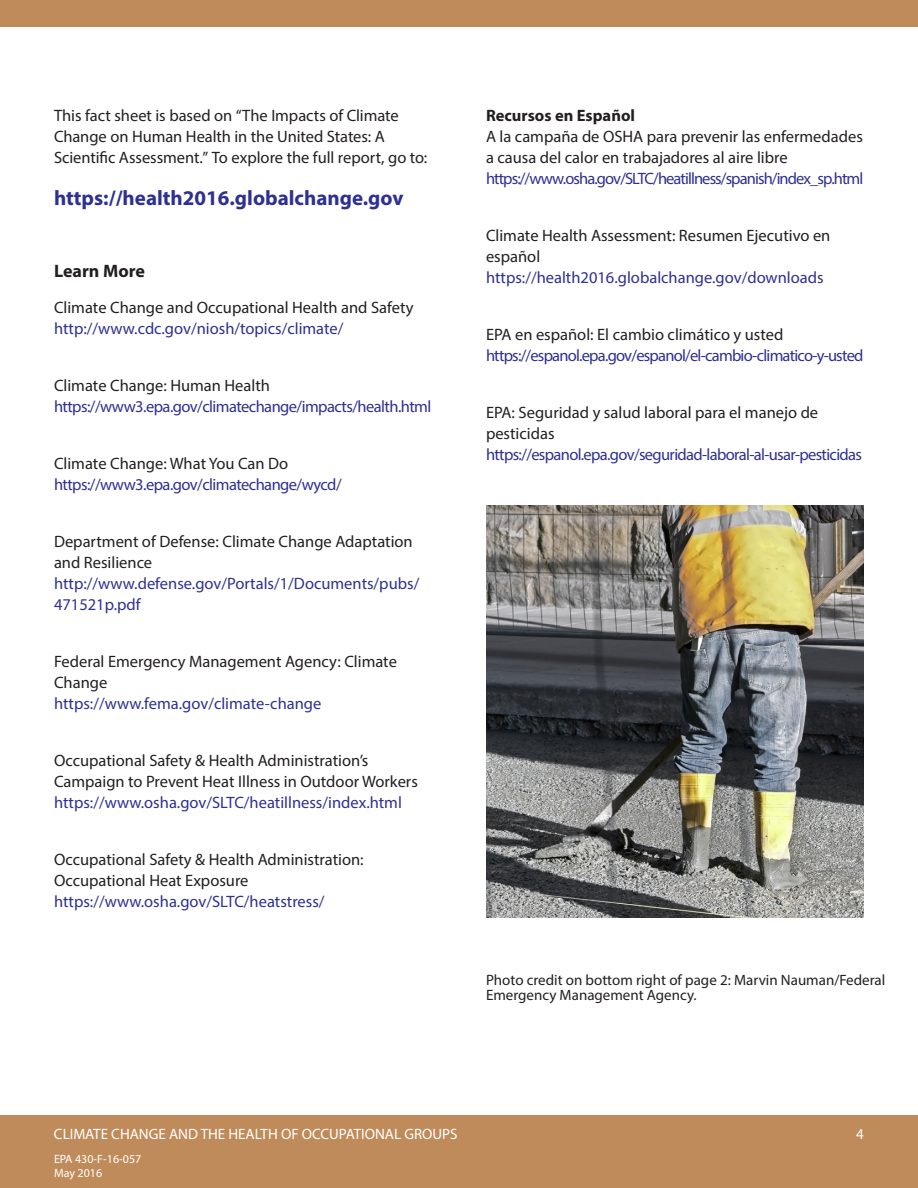
<style>
.page{position:relative;width:918px;height:1188px;background:#fff}
.page>*{position:absolute;margin:0;border:0;box-sizing:border-box;transform-origin:0 0}
.t1{font:700 21px "Myriad Pro";color:#2e3092}
.t2{font:700 18px "Myriad Pro";color:#231f20}
.t3{font:16.5px/21px "Myriad Pro";color:#231f20}
.t4{font:16.5px/21px "Myriad Pro";color:#2e3092}
.t5{font:16.5px "Myriad Pro";letter-spacing:-.03em;color:#2e3092}
.t6{font:16.5px "Myriad Pro";letter-spacing:-.055em;color:#2e3092}
.t7{font:700 16.5px "Myriad Pro";color:#231f20}
.t8{font:15px/15px "Myriad Pro";color:#231f20}
.t9{font:15px "Myriad Pro";color:#fff}
.t10{font:12px/13.5px "Myriad Pro";color:#fff}
</style>
<div class="page">
<div style="left:0;top:0;width:918px;height:27px;background:#c08b5a"></div>
<img style="left:486px;top:506px;width:378px;height:411px">
<div style="left:0;top:1116px;width:918px;height:72px;background:#c08b5a"></div>
<p class="t3" style="left:54px;top:105px;width:375px">This fact sheet is based on “The Impacts of Climate<br>Change on Human Health in the United States: A<br>Scientific Assessment.” To explore the full report, go to:</p>
<h3 class="t1" style="left:54px;top:184px;width:351px">https://health2016.globalchange.gov</h3>
<h4 class="t2" style="left:54px;top:259px;width:92px">Learn More</h4>
<p class="t3" style="left:54px;top:297px;width:361px">Climate Change and Occupational Health and Safety</p>
<p class="t4" style="left:54px;top:318px;width:291px">http://www.cdc.gov/niosh/topics/climate/</p>
<p class="t3" style="left:54px;top:375px;width:218px">Climate Change: Human Health</p>
<p class="t5" style="left:54px;top:396px;width:379px">https://www3.epa.gov/climatechange/impacts/health.html</p>
<p class="t3" style="left:54px;top:453px;width:236px">Climate Change: What You Can Do</p>
<p class="t5" style="left:54px;top:474px;width:289px">https://www3.epa.gov/climatechange/wycd/</p>
<p class="t3" style="left:54px;top:531px;width:360px">Department of Defense: Climate Change Adaptation and Resilience</p>
<p class="t4" style="left:54px;top:573px;width:367px">http://www.defense.gov/Portals/1/Documents/pubs/<br>471521p.pdf</p>
<p class="t3" style="left:54px;top:651px;width:344px">Federal Emergency Management Agency: Climate<br>Change</p>
<p class="t4" style="left:54px;top:693px;width:269px">https://www.fema.gov/climate-change</p>
<p class="t3" style="left:54px;top:750px;width:365px">Occupational Safety &amp; Health Administration’s<br>Campaign to Prevent Heat Illness in Outdoor Workers</p>
<p class="t4" style="left:54px;top:792px;width:349px">https://www.osha.gov/SLTC/heatillness/index.html</p>
<p class="t3" style="left:54px;top:849px;width:311px">Occupational Safety &amp; Health Administration:<br>Occupational Heat Exposure</p>
<p class="t4" style="left:54px;top:891px;width:272px">https://www.osha.gov/SLTC/heatstress/</p>
<h4 class="t7" style="left:486px;top:105px;width:151px">Recursos en Español</h4>
<p class="t3" style="left:486px;top:126px;width:378px">A la campaña de OSHA para prevenir las enfermedades a causa del calor en trabajadores al aire libre</p>
<p class="t6" style="left:486px;top:168px;width:379px">https://www.osha.gov/SLTC/heatillness/spanish/index_sp.html</p>
<p class="t3" style="left:486px;top:225px;width:346px">Climate Health Assessment: Resumen Ejecutivo en español</p>
<p class="t4" style="left:486px;top:267px;width:339px">https://health2016.globalchange.gov/downloads</p>
<p class="t3" style="left:486px;top:324px;width:299px">EPA en español: El cambio climático y usted</p>
<p class="t5" style="left:486px;top:345px;width:379px">https://espanol.epa.gov/espanol/el-cambio-climatico-y-usted</p>
<p class="t3" style="left:486px;top:402px;width:334px">EPA: Seguridad y salud laboral para el manejo de pesticidas</p>
<p class="t5" style="left:486px;top:444px;width:378px">https://espanol.epa.gov/seguridad-laboral-al-usar-pesticidas</p>
<p class="t8" style="left:486px;top:972px;width:401px">Photo credit on bottom right of page 2: Marvin Nauman/Federal<br>Emergency Management Agency.</p>
<p class="t9" style="left:54px;top:1125px;width:405px">CLIMATE CHANGE AND THE HEALTH OF OCCUPATIONAL GROUPS</p>
<p class="t9" style="left:856px;top:1125px;width:9px">4</p>
<p class="t10" style="left:54px;top:1152px;width:89px">EPA 430-F-16-057<br>May 2016</p>
</div>
